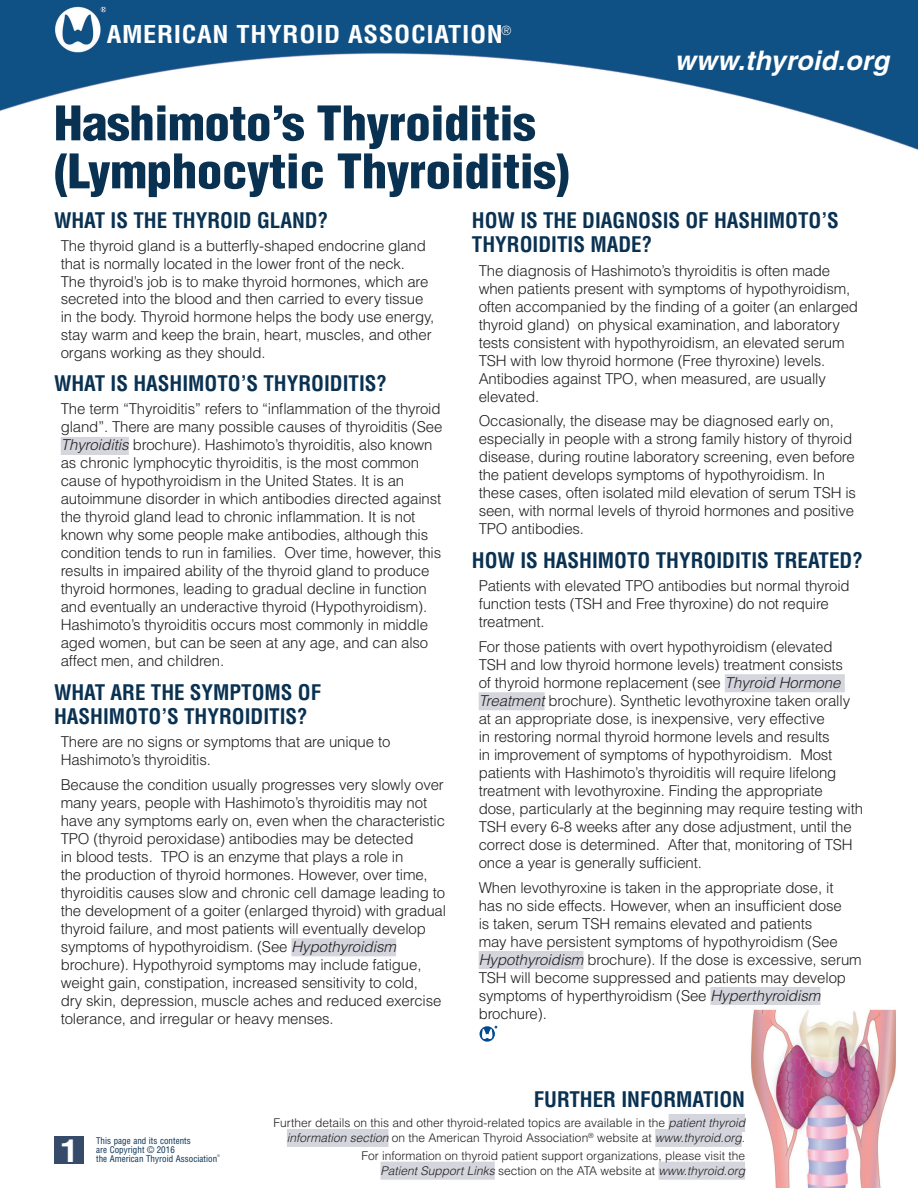
<style>
.page{position:relative;width:918px;height:1188px;background:#fff}
.page>*{position:absolute;margin:0;border:0;box-sizing:border-box;transform-origin:0 0}
.t1{font:900 condensed 46.5px/48px "Helvetica";letter-spacing:-.01em;color:#093152;scale:1.1 1}
.t2{font:700 condensed 30px "Helvetica";color:#fff;scale:1.18 1}
.t3{font:italic 700 27px "Helvetica";letter-spacing:.01em;color:#fff}
.t4{font:700 condensed 24px "Helvetica";letter-spacing:.025em;color:#fff;scale:1.1 1}
.t5{font:700 condensed 21px/24px "Helvetica";color:#093152}
.t6{font:300 15px/18px "Helvetica";letter-spacing:-.01em;color:#231f20}
.t7{font:300 12px/15px "Helvetica";color:#231f20;text-align:right}
.t8{font:condensed 9px/9px "Helvetica";letter-spacing:.005em;color:#093152}
.t9{font:300 condensed 3.45px "Helvetica";color:#093152}
.s1{font-style:italic}
</style>
<div class="page">
<img style="left:54px;top:692px;width:842px;height:496px">
<img style="left:0;top:0;width:918px;height:455px">
<div style="left:55px;top:1136px;width:29px;height:28px;background:#364a69"></div>
<div style="left:61px;top:437px;width:68px;height:18px;background:#d4d5dd"></div>
<div style="left:291px;top:938px;width:105px;height:18px;background:#d4d5dd"></div>
<div style="left:725px;top:674px;width:120px;height:18px;background:#d4d5dd"></div>
<div style="left:479px;top:692px;width:66px;height:18px;background:#d4d5dd"></div>
<div style="left:479px;top:951px;width:104px;height:18px;background:#d4d5dd"></div>
<div style="left:710px;top:987px;width:110px;height:18px;background:#d4d5dd"></div>
<svg style="left:480px;top:1026px;width:17px;height:16px"></svg>
<div style="left:669px;top:1114px;width:76px;height:18px;background:#d4d5dd"></div>
<div style="left:287px;top:1129px;width:101px;height:18px;background:#d4d5dd"></div>
<div style="left:655px;top:1129px;width:87px;height:18px;background:#d4d5dd"></div>
<div style="left:380px;top:1162px;width:115px;height:18px;background:#d4d5dd"></div>
<div style="left:659px;top:1162px;width:86px;height:18px;background:#d4d5dd"></div>
<h3 class="t4" style="left:107px;top:19px;width:369px">AMERICAN THYROID ASSOCIATION<sup>®</sup></h3>
<h3 class="t3" style="left:675px;top:44px;width:216px">www.thyroid.org</h3>
<h1 class="t1" style="left:54px;top:99px;width:470px">Hashimoto’s Thyroiditis (Lymphocytic Thyroiditis)</h1>
<h3 class="t5" style="left:472px;top:209px;width:368px">HOW IS THE DIAGNOSIS OF HASHIMOTO’S<br>THYROIDITIS MADE?</h3>
<p class="t6" style="left:479px;top:261px;width:381px">The diagnosis of Hashimoto’s thyroiditis is often made when patients present with symptoms of hypothyroidism, often accompanied by the finding of a goiter (an enlarged thyroid gland) on physical examination, and laboratory tests consistent with hypothyroidism, an elevated serum TSH with low thyroid hormone (Free thyroxine) levels.<br>Antibodies against TPO, when measured, are usually elevated.</p>
<p class="t6" style="left:479px;top:412px;width:379px">Occasionally, the disease may be diagnosed early on, especially in people with a strong family history of thyroid disease, during routine laboratory screening, even before the patient develops symptoms of hypothyroidism. In these cases, often isolated mild elevation of serum TSH is seen, with normal levels of thyroid hormones and positive TPO antibodies.</p>
<h3 class="t5" style="left:472px;top:548px;width:392px">HOW IS HASHIMOTO THYROIDITIS TREATED?</h3>
<p class="t6" style="left:479px;top:577px;width:373px">Patients with elevated TPO antibodies but normal thyroid function tests (TSH and Free thyroxine) do not require treatment.</p>
<p class="t6" style="left:479px;top:637px;width:386px">For those patients with overt hypothyroidism (elevated TSH and low thyroid hormone levels) treatment consists<br>of thyroid hormone replacement (see <span class="s1">Thyroid Hormone Treatment</span> brochure). Synthetic levothyroxine taken orally at an appropriate dose, is inexpensive, very effective<br>in restoring normal thyroid hormone levels and results<br>in improvement of symptoms of hypothyroidism. Most patients with Hashimoto’s thyroiditis will require lifelong treatment with levothyroxine. Finding the appropriate dose, particularly at the beginning may require testing with TSH every 6-8 weeks after any dose adjustment, until the correct dose is determined. After that, monitoring of TSH once a year is generally sufficient.</p>
<p class="t6" style="left:479px;top:878px;width:384px">When levothyroxine is taken in the appropriate dose, it<br>has no side effects. However, when an insufficient dose<br>is taken, serum TSH remains elevated and patients<br>may have persistent symptoms of hypothyroidism (See <span class="s1">Hypothyroidism</span> brochure). If the dose is excessive, serum TSH will become suppressed and patients may develop symptoms of hyperthyroidism (See <span class="s1">Hyperthyroidism </span>brochure).</p>
<h3 class="t5" style="left:54px;top:209px;width:276px">WHAT IS THE THYROID GLAND?</h3>
<p class="t6" style="left:61px;top:237px;width:375px">The thyroid gland is a butterfly-shaped endocrine gland that is normally located in the lower front of the neck.<br>The thyroid’s job is to make thyroid hormones, which are secreted into the blood and then carried to every tissue in the body. Thyroid hormone helps the body use energy, stay warm and keep the brain, heart, muscles, and other organs working as they should.</p>
<h3 class="t5" style="left:54px;top:372px;width:335px">WHAT IS HASHIMOTO’S THYROIDITIS?</h3>
<p class="t6" style="left:61px;top:400px;width:383px">The term “Thyroiditis” refers to “inflammation of the thyroid gland”. There are many possible causes of thyroiditis (See <span class="s1">Thyroiditis</span> brochure). Hashimoto’s thyroiditis, also known as chronic lymphocytic thyroiditis, is the most common cause of hypothyroidism in the United States. It is an autoimmune disorder in which antibodies directed against the thyroid gland lead to chronic inflammation. It is not known why some people make antibodies, although this condition tends to run in families. Over time, however, this results in impaired ability of the thyroid gland to produce thyroid hormones, leading to gradual decline in function and eventually an underactive thyroid (Hypothyroidism).<br>Hashimoto’s thyroiditis occurs most commonly in middle aged women, but can be seen at any age, and can also affect men, and children.</p>
<h3 class="t5" style="left:54px;top:680px;width:269px">WHAT ARE THE SYMPTOMS OF<br>HASHIMOTO’S THYROIDITIS?</h3>
<p class="t6" style="left:61px;top:733px;width:331px">There are no signs or symptoms that are unique to<br>Hashimoto’s thyroiditis.</p>
<p class="t6" style="left:61px;top:775px;width:387px">Because the condition usually progresses very slowly over many years, people with Hashimoto’s thyroiditis may not have any symptoms early on, even when the characteristic TPO (thyroid peroxidase) antibodies may be detected<br>in blood tests. TPO is an enzyme that plays a role in<br>the production of thyroid hormones. However, over time, thyroiditis causes slow and chronic cell damage leading to the development of a goiter (enlarged thyroid) with gradual thyroid failure, and most patients will eventually develop symptoms of hypothyroidism. (See <span class="s1">Hypothyroidism </span>brochure). Hypothyroid symptoms may include fatigue, weight gain, constipation, increased sensitivity to cold,<br>dry skin, depression, muscle aches and reduced exercise tolerance, and irregular or heavy menses.</p>
<h2 class="t2" style="left:60px;top:1132px;width:16px">1</h2>
<p class="t8" style="left:96px;top:1136px;width:123px">This page and its contents<br>are Copyright © 2016<br>the American Thyroid Association</p>
<p class="t9" style="left:217px;top:1154px;width:4px">®</p>
<h3 class="t5" style="left:534px;top:1087px;width:213px">FURTHER INFORMATION</h3>
<p class="t7" style="left:274px;top:1116px;width:473px">Further details on this and other thyroid-related topics are available in the <span class="s1">patient thyroid information section</span> on the American Thyroid Association<sup>®</sup> website at <span class="s1">www.thyroid.org</span>.</p>
<p class="t7" style="left:361px;top:1148px;width:385px">For information on thyroid patient support organizations, please visit the<br><span class="s1">Patient Support Links</span> section on the ATA website at <span class="s1">www.thyroid.org</span></p>
</div>
